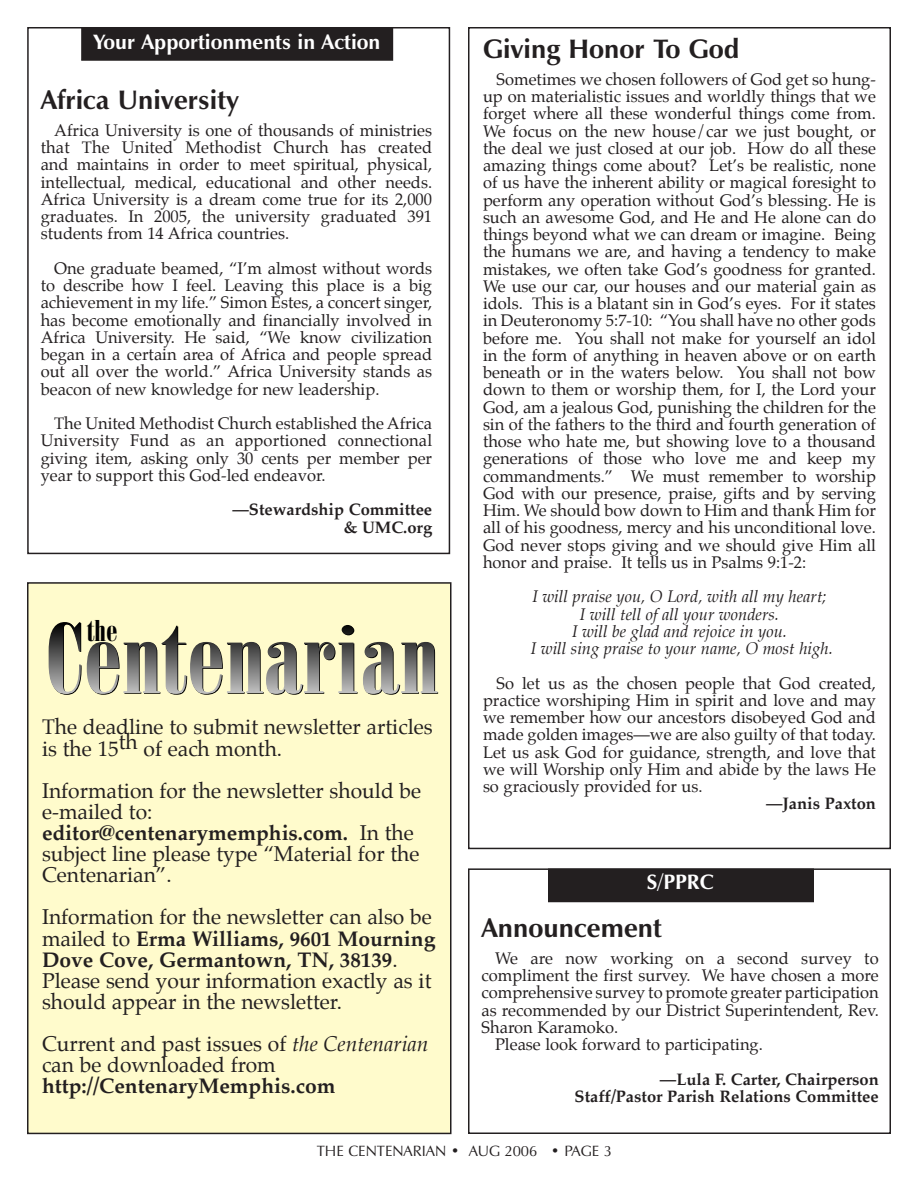
<style>
.page{position:relative;width:918px;height:1188px;background:#fff}
.page>*{position:absolute;margin:0;border:0;box-sizing:border-box;transform-origin:0 0}
.t1{font:29.1px "Bodoni Poster Compressed";color:#000;scale:1.2 1}
.t2{font:700 27px "Zapf Humanist 601 BT";color:#231f20}
.t3{font:21px/21.1px "Palatino";color:#231f20}
.t4{font:700 21px "Zapf Humanist 601 BT";color:#fff}
.t5{font:700 21px "Palatino";color:#231f20}
.t6{font:16.5px/17.2px "Palatino";color:#231f20;text-align:justify}
.t7{font:italic 16.5px/17.2px "Palatino";color:#231f20;text-align:center}
.t8{font:700 16.5px/17.2px "Palatino";color:#231f20;text-align:right}
.t9{font:15px "Zapf Humanist 601 BT";color:#231f20}
.s1{font-weight:700}
.s2{font-style:italic}
</style>
<div class="page">
<div style="left:468px;top:27px;width:423px;height:822px;border:2px solid #231f20"></div>
<div style="left:468px;top:868px;width:423px;height:266px;border:2px solid #231f20"></div>
<div style="left:549px;top:869px;width:264px;height:33px;background:#231f20"></div>
<div style="left:548px;top:868px;width:266px;height:34px;border:1px solid #231f20"></div>
<div style="left:27px;top:27px;width:423px;height:527px;border:2px solid #231f20"></div>
<div style="left:82px;top:28px;width:311px;height:32px;background:#231f20"></div>
<div style="left:81px;top:27px;width:312px;height:34px;border:1px solid #231f20"></div>
<div style="left:28px;top:583px;width:423px;height:550px;background:#fffbcc"></div>
<div style="left:27px;top:582px;width:425px;height:552px;border:2px solid #231f20"></div>
<svg style="left:49px;top:622px;width:389px;height:73px"></svg>
<p class="t4" style="left:93px;top:29px;width:288px">Your Apportionments in Action</p>
<h2 class="t2" style="left:41px;top:84px;width:200px">Africa University</h2>
<p class="t6" style="left:41px;top:123px;width:393px;text-indent:14px">Africa University is one of thousands of ministries that The United Methodist Church has created and maintains in order to meet spiritual, physical, intellectual, medical, educational and other needs.<br>Africa University is a dream come true for its 2,000 graduates. In 2005, the university graduated 391 students from 14 Africa countries.</p>
<p class="t6" style="left:41px;top:261px;width:393px;text-indent:14px">One graduate beamed, “I’m almost without words to describe how I feel. Leaving this place is a big achievement in my life.” Simon Estes, a concert singer, has become emotionally and financially involved in Africa University. He said, “We know civilization began in a certain area of Africa and people spread out all over the world.” Africa University stands as beacon of new knowledge for new leadership.</p>
<p class="t6" style="left:41px;top:416px;width:393px;text-indent:14px">The United Methodist Church established the Africa University Fund as an apportioned connectional giving item, asking only 30 cents per member per year to support this God-led endeavor.</p>
<p class="t8" style="left:232px;top:503px;width:201px">—Stewardship Committee &amp; UMC.org</p>
<h1 class="t1" style="left:87px;top:614px;width:27px">the</h1>
<p class="t3" style="left:42px;top:719px;width:392px">The deadline to submit newsletter articles is the 15th of each month.</p>
<p class="t3" style="left:42px;top:782px;width:381px">Information for the newsletter should be e-mailed to: <span class="s1">editor@centenarymemphis.com.</span> In the subject line please type “Material for the<br>Centenarian”.</p>
<p class="t3" style="left:42px;top:908px;width:395px">Information for the newsletter can also be mailed to <span class="s1">Erma Williams, 9601 Mourning Dove Cove, Germantown, TN, 38139</span>.<br>Please send your information exactly as it should appear in the newsletter.</p>
<p class="t3" style="left:42px;top:1035px;width:388px">Current and past issues of <span class="s2">the Centenarian </span>can be downloaded from</p>
<p class="t5" style="left:42px;top:1073px;width:295px">http://CentenaryMemphis.com</p>
<h2 class="t2" style="left:483px;top:33px;width:258px">Giving Honor To God</h2>
<p class="t6" style="left:483px;top:72px;width:395px;text-indent:14px">Sometimes we chosen followers of God get so hung&shy;up on materialistic issues and worldly things that we forget where all these wonderful things come from.<br>We focus on the new house/car we just bought, or the deal we just closed at our job. How do all these amazing things come about? Let’s be realistic, none of us have the inherent ability or magical foresight to perform any operation without God’s blessing. He is such an awesome God, and He and He alone can do things beyond what we can dream or imagine. Being the humans we are, and having a tendency to make mistakes, we often take God’s goodness for granted.<br>We use our car, our houses and our material gain as idols. This is a blatant sin in God’s eyes. For it states in Deuteronomy 5:7-10: “You shall have no other gods before me. You shall not make for yourself an idol in the form of anything in heaven above or on earth beneath or in the waters below. You shall not bow down to them or worship them, for I, the Lord your God, am a jealous God, punishing the children for the sin of the fathers to the third and fourth generation of those who hate me, but showing love to a thousand generations of those who love me and keep my commandments.” We must remember to worship God with our presence, praise, gifts and by serving Him. We should bow down to Him and thank Him for all of his goodness, mercy and his unconditional love.<br>God never stops giving and we should give Him all honor and praise. It tells us in Psalms 9:1-2:</p>
<p class="t7" style="left:531px;top:590px;width:304px">I will praise you, O Lord, with all my heart; I will tell of all your wonders.<br>I will be glad and rejoice in you.<br>I will sing praise to your name, O most high.</p>
<p class="t6" style="left:483px;top:676px;width:395px;text-indent:14px">So let us as the chosen people that God created, practice worshiping Him in spirit and love and may we remember how our ancestors disobeyed God and made golden images—we are also guilty of that today.<br>Let us ask God for guidance, strength, and love that we will Worship only Him and abide by the laws He so graciously provided for us.</p>
<p class="t8" style="left:766px;top:797px;width:111px">—Janis Paxton</p>
<p class="t4" style="left:647px;top:869px;width:68px">S/PPRC</p>
<h2 class="t2" style="left:482px;top:912px;width:182px">Announcement</h2>
<p class="t6" style="left:495px;top:951px;width:385px">We are now working on a second survey to</p>
<p class="t6" style="left:482px;top:968px;width:399px">compliment the first survey. We have chosen a more</p>
<p class="t6" style="left:482px;top:986px;width:399px">comprehensive survey to promote greater participation</p>
<p class="t6" style="left:482px;top:1003px;width:399px">as recommended by our District Superintendent, Rev.</p>
<p class="t6" style="left:482px;top:1020px;width:138px">Sharon Karamoko.</p>
<p class="t6" style="left:495px;top:1037px;width:269px">Please look forward to participating.</p>
<p class="t8" style="left:575px;top:1072px;width:306px">—Lula F. Carter, Chairperson<br>Staff/Pastor Parish Relations Committee</p>
<p class="t9" style="left:317px;top:1142px;width:297px">THE CENTENARIAN • AUG 2006 • PAGE 3</p>
</div>
